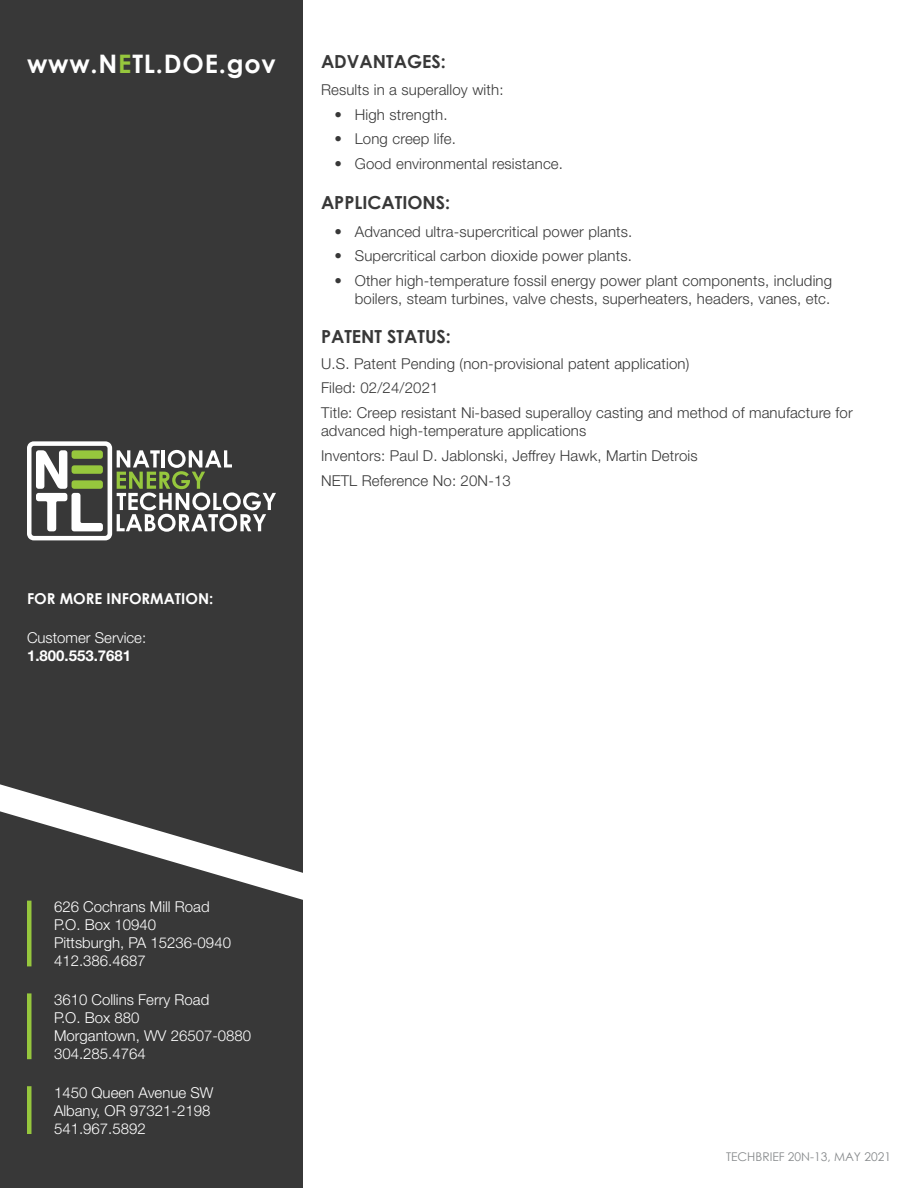
<style>
.page{position:relative;width:918px;height:1188px;background:#fff}
.page>*{position:absolute;margin:0;border:0;box-sizing:border-box;transform-origin:0 0}
.t1{font:700 25.5px "Century Gothic";letter-spacing:.03em;color:#fff}
.Subheader{font:700 18px "Century Gothic";color:#383838}
.Bulleted_List{font:300 15px/18px "Helvetica Neue";letter-spacing:.01em;color:#383838;text-align:right}
.Patents{font:300 15px/18px "Helvetica Neue";letter-spacing:.01em;color:#383838}
.t2{font:300 15px/18px "Helvetica Neue";color:#fff}
.Body_text{font:300 15px "Helvetica Neue";letter-spacing:.01em;color:#383838}
.t3{font:700 15px "Century Gothic";color:#fff}
.t4{font:700 15px "Helvetica Neue";color:#fff}
.t5{font:12px "Century Gothic";color:#878a8c}
.s1{color:#96c73d}
</style>
<div class="page">
<div style="left:0;top:0;width:303px;height:1188px;background:#383838"></div>
<svg style="left:27px;top:441px;width:249px;height:99px"></svg>
<div style="left:27px;top:901px;width:5px;height:65px;background:#96c73d"></div>
<div style="left:27px;top:993px;width:5px;height:66px;background:#96c73d"></div>
<div style="left:27px;top:1086px;width:5px;height:48px;background:#96c73d"></div>
<svg style="left:0;top:784px;width:303px;height:117px"></svg>
<h1 class="t1" style="left:27px;top:45px;width:250px">www.N<span class="s1">E</span>TL.DOE.gov</h1>
<p class="t3" style="left:27px;top:587px;width:188px">FOR MORE INFORMATION:</p>
<p class="t2" style="left:27px;top:628px;width:121px">Customer Service:</p>
<p class="t4" style="left:27px;top:646px;width:106px">1.800.553.7681</p>
<p class="Subheader" style="left:321px;top:47px;width:126px">ADVANTAGES:</p>
<p class="Body_text" style="left:321px;top:80px;width:184px">Results in a superalloy with:</p>
<p class="Bulleted_List" style="left:334px;top:105px;width:115px">• High strength.</p>
<p class="Bulleted_List" style="left:334px;top:130px;width:123px">• Long creep life.</p>
<p class="Bulleted_List" style="left:334px;top:155px;width:230px">• Good environmental resistance.</p>
<p class="Subheader" style="left:321px;top:189px;width:131px">APPLICATIONS:</p>
<p class="Bulleted_List" style="left:335px;top:222px;width:299px">• Advanced ultra-supercritical power plants.</p>
<p class="Bulleted_List" style="left:335px;top:247px;width:299px">• Supercritical carbon dioxide power plants.</p>
<p class="Bulleted_List" style="left:335px;top:272px;width:499px">• Other high-temperature fossil energy power plant components, including boilers, steam turbines, valve chests, superheaters, headers, vanes, etc.</p>
<p class="Subheader" style="left:321px;top:323px;width:131px">PATENT STATUS:</p>
<p class="Patents" style="left:321px;top:354px;width:370px">U.S. Patent Pending (non-provisional patent application)</p>
<p class="Patents" style="left:321px;top:379px;width:119px">Filed: 02/24/2021</p>
<p class="Patents" style="left:321px;top:404px;width:533px">Title: Creep resistant Ni-based superalloy casting and method of manufacture for advanced high-temperature applications</p>
<p class="Patents" style="left:321px;top:446px;width:378px">Inventors: Paul D. Jablonski, Jeffrey Hawk, Martin Detrois</p>
<p class="Patents" style="left:321px;top:471px;width:191px">NETL Reference No: 20N-13</p>
<p class="t2" style="left:54px;top:898px;width:179px">626 Cochrans Mill Road<br>P.O. Box 10940<br>Pittsburgh, PA 15236-0940<br>412.386.4687</p>
<p class="t2" style="left:54px;top:991px;width:199px">3610 Collins Ferry Road<br>P.O. Box 880<br>Morgantown, WV 26507-0880<br>304.285.4764</p>
<p class="t2" style="left:54px;top:1083px;width:161px">1450 Queen Avenue SW<br>Albany, OR 97321-2198<br>541.967.5892</p>
<p class="t5" style="left:726px;top:1148px;width:166px">TECHBRIEF 20N-13, MAY 2021</p>
</div>
